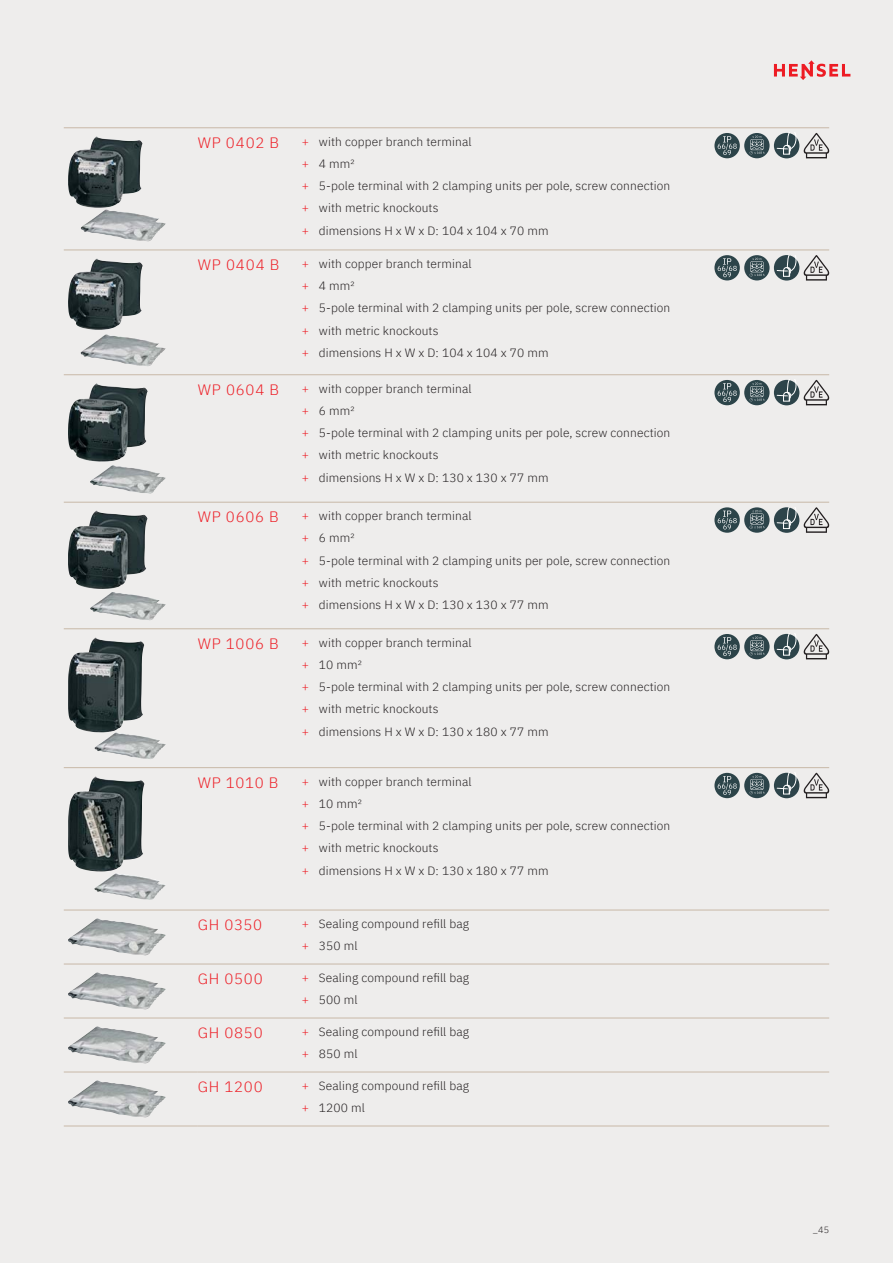
<style>
.page{position:relative;width:893px;height:1263px;background:#eeedec}
.page>*{position:absolute;margin:0;border:0;box-sizing:border-box;transform-origin:0 0}
.t1{font:300 15px "IBM Plex Sans";letter-spacing:.055em;color:#ed1c24}
.t2{font:300 12px/22.2px "IBM Plex Sans";letter-spacing:.01em;color:#231f20}
.t3{font:300 9px "IBM Plex Sans";color:#231f20}
.s1{color:#ed1c24}
</style>
<div class="page">
<svg style="left:774px;top:60px;width:76px;height:20px"></svg>
<hr style="left:64px;top:128px;width:765px;height:1px;background:#c8b8a7">
<hr style="left:64px;top:250px;width:765px;height:1px;background:#c8b8a7">
<hr style="left:64px;top:374px;width:765px;height:1px;background:#c8b8a7">
<hr style="left:64px;top:502px;width:765px;height:1px;background:#c8b8a7">
<hr style="left:64px;top:628px;width:765px;height:1px;background:#c8b8a7">
<hr style="left:64px;top:767px;width:765px;height:1px;background:#c8b8a7">
<hr style="left:64px;top:910px;width:765px;height:1px;background:#c8b8a7">
<hr style="left:64px;top:964px;width:765px;height:1px;background:#c8b8a7">
<hr style="left:64px;top:1018px;width:765px;height:1px;background:#c8b8a7">
<hr style="left:64px;top:1072px;width:134px;height:1px;background:#c8b8a7">
<hr style="left:64px;top:1126px;width:134px;height:1px;background:#c8b8a7">
<hr style="left:198px;top:1072px;width:104px;height:1px;background:#c8b8a7">
<hr style="left:198px;top:1126px;width:104px;height:1px;background:#c8b8a7">
<hr style="left:302px;top:1072px;width:527px;height:1px;background:#c8b8a7">
<hr style="left:302px;top:1126px;width:527px;height:1px;background:#c8b8a7">
<img style="left:68px;top:136px;width:93px;height:105px">
<img style="left:68px;top:258px;width:90px;height:108px">
<img style="left:68px;top:383px;width:90px;height:111px">
<img style="left:68px;top:511px;width:90px;height:109px">
<img style="left:68px;top:637px;width:89px;height:122px">
<img style="left:68px;top:776px;width:89px;height:124px">
<img style="left:68px;top:918px;width:98px;height:37px">
<img style="left:68px;top:972px;width:98px;height:37px">
<img style="left:68px;top:1026px;width:98px;height:37px">
<img style="left:68px;top:1080px;width:98px;height:37px">
<svg style="left:714px;top:133px;width:26px;height:25px"></svg>
<svg style="left:718px;top:136px;width:19px;height:19px"></svg>
<div style="left:744px;top:133px;width:26px;height:25px;background:#2c444a;border-radius:50%"></div>
<svg style="left:750px;top:136px;width:14px;height:18px"></svg>
<div style="left:774px;top:133px;width:25px;height:25px;background:#2d444a;border-radius:50%"></div>
<svg style="left:777px;top:133px;width:21px;height:22px"></svg>
<svg style="left:804px;top:133px;width:25px;height:25px"></svg>
<svg style="left:714px;top:255px;width:26px;height:25px"></svg>
<svg style="left:718px;top:258px;width:19px;height:19px"></svg>
<div style="left:744px;top:255px;width:26px;height:25px;background:#2c444a;border-radius:50%"></div>
<svg style="left:750px;top:258px;width:14px;height:19px"></svg>
<svg style="left:774px;top:255px;width:25px;height:26px"></svg>
<svg style="left:777px;top:255px;width:21px;height:22px"></svg>
<svg style="left:804px;top:255px;width:25px;height:26px"></svg>
<svg style="left:714px;top:380px;width:26px;height:25px"></svg>
<svg style="left:718px;top:383px;width:19px;height:19px"></svg>
<div style="left:744px;top:380px;width:26px;height:25px;background:#2c444a;border-radius:50%"></div>
<svg style="left:750px;top:383px;width:14px;height:18px"></svg>
<div style="left:774px;top:380px;width:25px;height:25px;background:#2d444a;border-radius:50%"></div>
<svg style="left:777px;top:380px;width:21px;height:22px"></svg>
<svg style="left:804px;top:380px;width:25px;height:25px"></svg>
<svg style="left:714px;top:507px;width:26px;height:26px"></svg>
<svg style="left:718px;top:511px;width:19px;height:18px"></svg>
<svg style="left:744px;top:507px;width:26px;height:26px"></svg>
<svg style="left:750px;top:510px;width:14px;height:19px"></svg>
<svg style="left:774px;top:507px;width:25px;height:26px"></svg>
<svg style="left:777px;top:507px;width:21px;height:22px"></svg>
<svg style="left:804px;top:507px;width:25px;height:26px"></svg>
<svg style="left:714px;top:634px;width:26px;height:25px"></svg>
<svg style="left:718px;top:637px;width:19px;height:19px"></svg>
<div style="left:744px;top:634px;width:26px;height:25px;background:#2c444a;border-radius:50%"></div>
<svg style="left:750px;top:637px;width:14px;height:18px"></svg>
<div style="left:774px;top:634px;width:25px;height:25px;background:#2d444a;border-radius:50%"></div>
<svg style="left:777px;top:634px;width:21px;height:22px"></svg>
<svg style="left:804px;top:634px;width:25px;height:25px"></svg>
<svg style="left:714px;top:773px;width:26px;height:25px"></svg>
<svg style="left:718px;top:776px;width:19px;height:19px"></svg>
<div style="left:744px;top:773px;width:26px;height:25px;background:#2c444a;border-radius:50%"></div>
<svg style="left:750px;top:775px;width:14px;height:19px"></svg>
<div style="left:774px;top:773px;width:25px;height:25px;background:#2d444a;border-radius:50%"></div>
<svg style="left:777px;top:773px;width:21px;height:22px"></svg>
<svg style="left:804px;top:773px;width:25px;height:25px"></svg>
<p class="t1" style="left:198px;top:133px;width:83px">WP 0402 B</p>
<p class="t2" style="left:302px;top:130px;width:370px"><span class="s1">+</span> with copper branch terminal<br><span class="s1">+</span> 4 mm²<br><span class="s1">+</span> 5-pole terminal with 2 clamping units per pole, screw connection <span class="s1">+</span> with metric knockouts<br><span class="s1">+</span> dimensions H x W x D: 104 x 104 x 70 mm</p>
<p class="t1" style="left:198px;top:255px;width:83px">WP 0404 B</p>
<p class="t2" style="left:302px;top:252px;width:370px"><span class="s1">+</span> with copper branch terminal<br><span class="s1">+</span> 4 mm²<br><span class="s1">+</span> 5-pole terminal with 2 clamping units per pole, screw connection <span class="s1">+</span> with metric knockouts<br><span class="s1">+</span> dimensions H x W x D: 104 x 104 x 70 mm</p>
<p class="t1" style="left:198px;top:380px;width:83px">WP 0604 B</p>
<p class="t2" style="left:302px;top:377px;width:370px"><span class="s1">+</span> with copper branch terminal<br><span class="s1">+</span> 6 mm²<br><span class="s1">+</span> 5-pole terminal with 2 clamping units per pole, screw connection <span class="s1">+</span> with metric knockouts<br><span class="s1">+</span> dimensions H x W x D: 130 x 130 x 77 mm</p>
<p class="t1" style="left:198px;top:507px;width:83px">WP 0606 B</p>
<p class="t2" style="left:302px;top:504px;width:370px"><span class="s1">+</span> with copper branch terminal<br><span class="s1">+</span> 6 mm²<br><span class="s1">+</span> 5-pole terminal with 2 clamping units per pole, screw connection <span class="s1">+</span> with metric knockouts<br><span class="s1">+</span> dimensions H x W x D: 130 x 130 x 77 mm</p>
<p class="t1" style="left:198px;top:634px;width:83px">WP 1006 B</p>
<p class="t2" style="left:302px;top:631px;width:370px"><span class="s1">+</span> with copper branch terminal<br><span class="s1">+</span> 10 mm²<br><span class="s1">+</span> 5-pole terminal with 2 clamping units per pole, screw connection <span class="s1">+</span> with metric knockouts<br><span class="s1">+</span> dimensions H x W x D: 130 x 180 x 77 mm</p>
<p class="t1" style="left:198px;top:772px;width:82px">WP 1010 B</p>
<p class="t2" style="left:302px;top:770px;width:370px"><span class="s1">+</span> with copper branch terminal<br><span class="s1">+</span> 10 mm²<br><span class="s1">+</span> 5-pole terminal with 2 clamping units per pole, screw connection <span class="s1">+</span> with metric knockouts<br><span class="s1">+</span> dimensions H x W x D: 130 x 180 x 77 mm</p>
<p class="t1" style="left:198px;top:915px;width:66px">GH 0350</p>
<p class="t2" style="left:302px;top:912px;width:169px"><span class="s1">+</span> Sealing compound refill bag <span class="s1">+</span> 350 ml</p>
<p class="t1" style="left:198px;top:969px;width:67px">GH 0500</p>
<p class="t2" style="left:302px;top:966px;width:169px"><span class="s1">+</span> Sealing compound refill bag <span class="s1">+</span> 500 ml</p>
<p class="t1" style="left:198px;top:1023px;width:66px">GH 0850</p>
<p class="t2" style="left:302px;top:1020px;width:169px"><span class="s1">+</span> Sealing compound refill bag <span class="s1">+</span> 850 ml</p>
<p class="t1" style="left:198px;top:1077px;width:67px">GH 1200</p>
<p class="t2" style="left:302px;top:1074px;width:169px"><span class="s1">+</span> Sealing compound refill bag <span class="s1">+</span> 1200 ml</p>
<p class="t3" style="left:813px;top:1224px;width:18px">_45</p>
</div>
